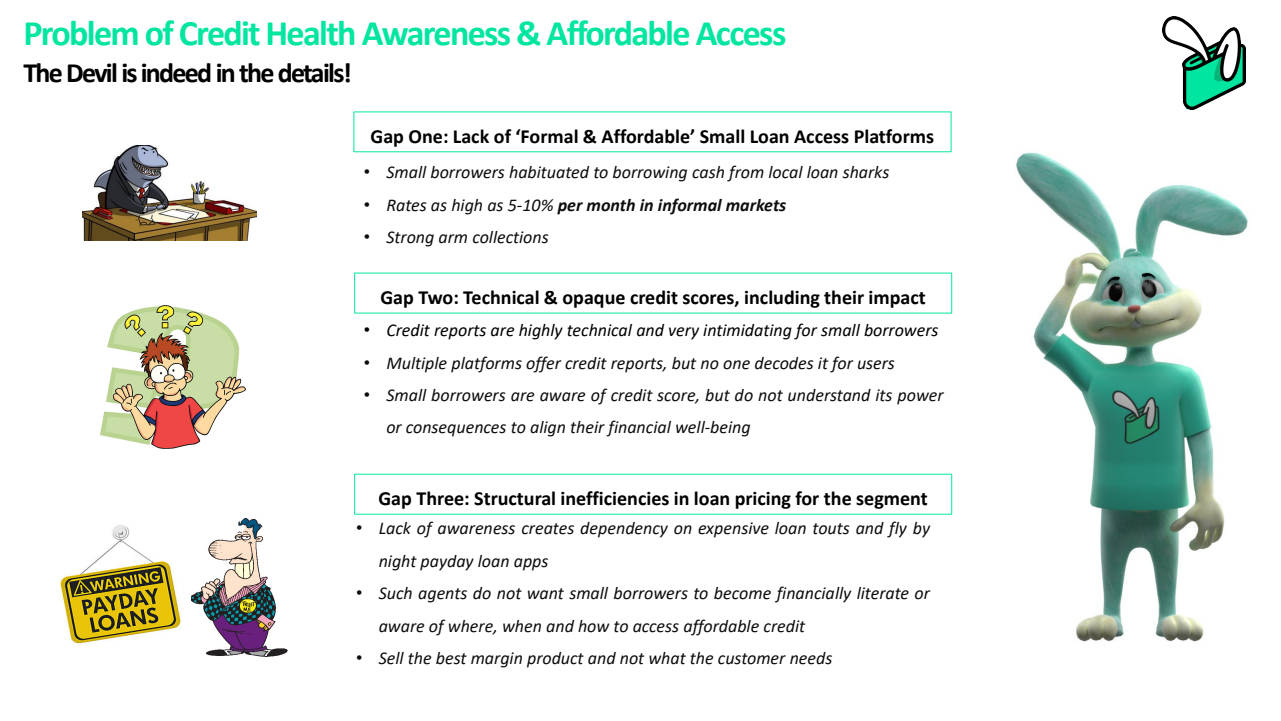
<style>
.page{position:relative;width:1281px;height:721px;background:#fff}
.page>*{position:absolute;margin:0;border:0;box-sizing:border-box;transform-origin:0 0}
.t1{font:700 36px "Calibri";letter-spacing:-.045em;color:#00e6a0}
.t2{font:700 28px "Calibri";letter-spacing:-.06em;color:#000}
.t3{font:700 20px "Calibri";color:#000}
.t4{font:italic 18px/32.4px "Calibri";color:#0d0d0d}
.t5{font:italic 18px "Calibri";color:#000}
.t6{font:italic 700 18px "Calibri";color:#0d0d0d}
.s1{font-family:"Arial";font-style:normal}
.s2{font-family:"Arial";font-weight:400;font-style:normal}
.s3{font-weight:400}
</style>
<div class="page">
<img style="left:1162px;top:16px;width:82px;height:93px">
<img style="left:1016px;top:152px;width:232px;height:490px">
<img style="left:82px;top:145px;width:174px;height:95px">
<img style="left:101px;top:306px;width:144px;height:142px">
<img style="left:191px;top:518px;width:96px;height:138px">
<img style="left:60px;top:525px;width:121px;height:120px">
<p class="t1" style="left:23px;top:8px;width:764px">Problem of Credit Health Awareness &amp; Affordable Access</p>
<p class="t2" style="left:23px;top:53px;width:330px">The Devil is indeed in the details!</p>
<p class="t3" style="left:370px;top:122px;width:565px">Gap One: Lack of ‘Formal &amp; Affordable’ Small Loan Access Platforms</p>
<p class="t4" style="left:364px;top:155px;width:527px"><span class="s1">•</span> Small borrowers habituated to borrowing cash from local loan sharks</p>
<p class="t6" style="left:364px;top:192px;width:424px"><span class="s2">•</span> <span class="s3">Rates as high as 5-10%</span> per month in informal markets</p>
<p class="t4" style="left:364px;top:220px;width:186px"><span class="s1">•</span> Strong arm collections</p>
<p class="t3" style="left:380px;top:283px;width:546px">Gap Two: Technical &amp; opaque credit scores, including their impact</p>
<p class="t5" style="left:364px;top:318px;width:576px"><span class="s1">•</span> Credit reports are highly technical and very intimidating for small borrowers</p>
<p class="t4" style="left:364px;top:345px;width:532px"><span class="s1">•</span> Multiple platforms offer credit reports, but no one decodes it for users</p>
<p class="t4" style="left:386px;top:378px;width:558px;text-indent:-23px"><span class="s1">•</span> Small borrowers are aware of credit score, but do not understand its power or consequences to align their financial well-being</p>
<p class="t3" style="left:378px;top:484px;width:550px">Gap Three: Structural inefficiencies in loan pricing for the segment</p>
<p class="t4" style="left:378px;top:511px;width:552px;text-indent:-23px"><span class="s1">•</span> Lack of awareness creates dependency on expensive loan touts and fly by night payday loan apps</p>
<p class="t4" style="left:378px;top:576px;width:552px;text-indent:-23px"><span class="s1">•</span> Such agents do not want small borrowers to become financially literate or aware of where, when and how to access affordable credit</p>
<p class="t4" style="left:356px;top:641px;width:478px"><span class="s1">•</span> Sell the best margin product and not what the customer needs</p>
</div>
